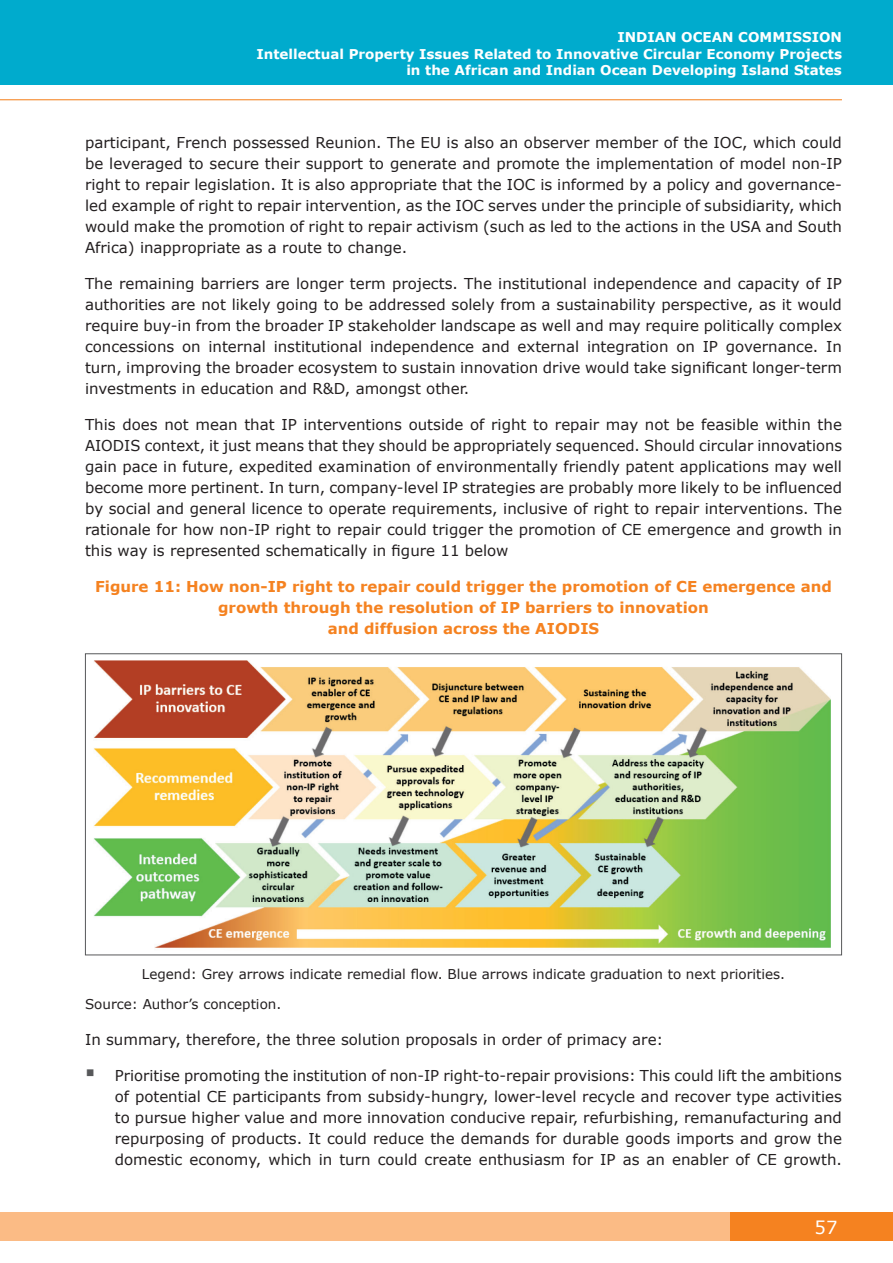
<style>
.page{position:relative;width:893px;height:1263px;background:#fff}
.page>*{position:absolute;margin:0;border:0;box-sizing:border-box;transform-origin:0 0}
.t1{font:18px "Verdana";color:#fff}
.t2{font:15px/21px "Verdana";color:#231f20;text-align:justify}
.t3{font:700 15px/21px "Verdana";color:#f58220;text-align:center}
.t4{font:700 13.5px/16.5px "Verdana";color:#fff;text-align:right}
.t5{font:13.5px "Verdana";color:#231f20}
</style>
<div class="page">
<div style="left:0;top:0;width:893px;height:84px;background:#00abcd"></div>
<div style="left:723px;top:1213px;width:170px;height:28px;background:#f58220"></div>
<div style="left:0;top:1213px;width:730px;height:28px;background:#fbbb85"></div>
<hr style="left:0;top:99px;width:842px;height:1px;background:#f58220">
<img style="left:94px;top:660px;width:737px;height:288px">
<p class="t4" style="left:256px;top:29px;width:587px">INDIAN OCEAN COMMISSION<br>Intellectual Property Issues Related to Innovative Circular Economy Projects in the African and Indian Ocean Developing Island States</p>
<p class="t2" style="left:85px;top:131px;width:758px">participant, French possessed Reunion. The EU is also an observer member of the IOC, which could be leveraged to secure their support to generate and promote the implementation of model non-IP right to repair legislation. It is also appropriate that the IOC is informed by a policy and governance&shy;led example of right to repair intervention, as the IOC serves under the principle of subsidiarity, which would make the promotion of right to repair activism (such as led to the actions in the USA and South Africa) inappropriate as a route to change.</p>
<p class="t2" style="left:85px;top:272px;width:758px">The remaining barriers are longer term projects. The institutional independence and capacity of IP authorities are not likely going to be addressed solely from a sustainability perspective, as it would require buy-in from the broader IP stakeholder landscape as well and may require politically complex concessions on internal institutional independence and external integration on IP governance. In turn, improving the broader ecosystem to sustain innovation drive would take significant longer-term investments in education and R&amp;D, amongst other.</p>
<p class="t2" style="left:85px;top:413px;width:758px">This does not mean that IP interventions outside of right to repair may not be feasible within the AIODIS context, it just means that they should be appropriately sequenced. Should circular innovations gain pace in future, expedited examination of environmentally friendly patent applications may well become more pertinent. In turn, company-level IP strategies are probably more likely to be influenced by social and general licence to operate requirements, inclusive of right to repair interventions. The rationale for how non-IP right to repair could trigger the promotion of CE emergence and growth in this way is represented schematically in figure 11 below</p>
<p class="t3" style="left:95px;top:575px;width:738px">Figure 11: How non-IP right to repair could trigger the promotion of CE emergence and growth through the resolution of IP barriers to innovation<br>and diffusion across the AIODIS</p>
<p class="t5" style="left:142px;top:965px;width:645px">Legend: Grey arrows indicate remedial flow. Blue arrows indicate graduation to next priorities.</p>
<p class="t5" style="left:85px;top:995px;width:198px">Source: Author’s conception.</p>
<p class="t2" style="left:85px;top:1028px;width:580px">In summary, therefore, the three solution proposals in order of primacy are:</p>
<p class="t2" style="left:115px;top:1064px;width:729px">Prioritise promoting the institution of non-IP right-to-repair provisions: This could lift the ambitions of potential CE participants from subsidy-hungry, lower-level recycle and recover type activities to pursue higher value and more innovation conducive repair, refurbishing, remanufacturing and repurposing of products. It could reduce the demands for durable goods imports and grow the domestic economy, which in turn could create enthusiasm for IP as an enabler of CE growth.</p>
<p class="t1" style="left:815px;top:1216px;width:24px">57</p>
</div>
